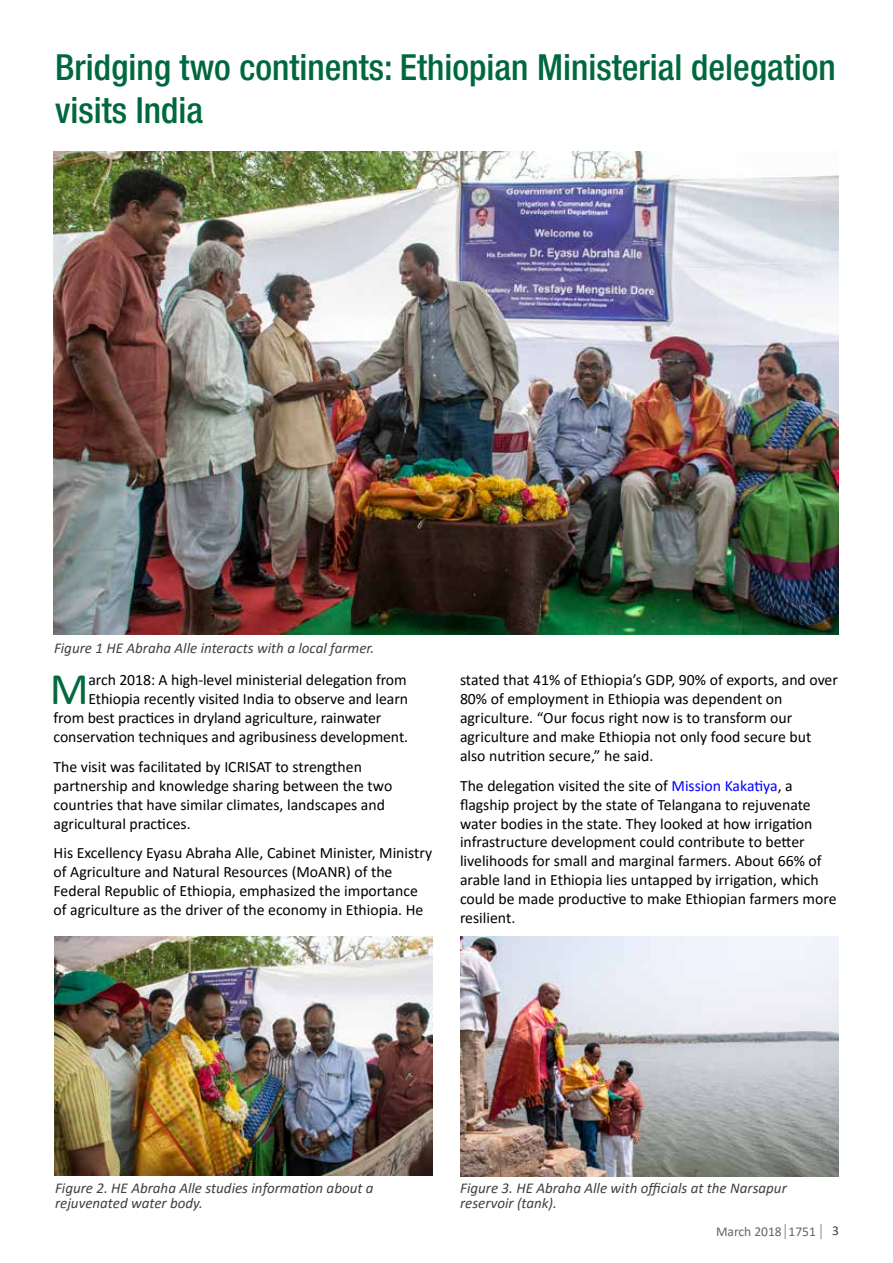
<style>
.page{position:relative;width:893px;height:1263px;background:#fff}
.page>*{position:absolute;margin:0;border:0;box-sizing:border-box;transform-origin:0 0}
.t1{font:45.45px "Calibri";color:#006a3e}
.t2{font:500 condensed 36px/43.2px "Helvetica Neue LT Std";color:#00683f}
.t3{font:15.75px/18.9px "Calibri";color:#000}
.t4{font:italic 15px/15px "Calibri";color:#414042}
.t5{font:13.5px "Calibri";color:#636466}
.s1{color:#00f}
.s2{color:#414042}
</style>
<div class="page">
<svg style="left:785px;top:1224px;width:1px;height:15px"></svg>
<svg style="left:821px;top:1224px;width:1px;height:15px"></svg>
<img style="left:53px;top:152px;width:786px;height:482px">
<img style="left:54px;top:936px;width:379px;height:239px">
<img style="left:460px;top:936px;width:379px;height:240px">
<h2 class="t2" style="left:55px;top:45px;width:782px">Bridging two continents: Ethiopian Ministerial delegation visits India</h2>
<p class="t4" style="left:54px;top:640px;width:322px">Figure 1 HE Abraha Alle interacts with a local farmer.</p>
<h1 class="t1" style="left:50px;top:658px;width:40px">M</h1>
<p class="t3" style="left:88px;top:670px;width:320px">arch 2018: A high-level ministerial delegation from</p>
<p class="t3" style="left:88px;top:689px;width:321px">Ethiopia recently visited India to observe and learn</p>
<p class="t3" style="left:54px;top:708px;width:329px">from best practices in dryland agriculture, rainwater</p>
<p class="t3" style="left:54px;top:727px;width:356px">conservation techniques and agribusiness development.</p>
<p class="t3" style="left:54px;top:757px;width:340px">The visit was facilitated by ICRISAT to strengthen partnership and knowledge sharing between the two countries that have similar climates, landscapes and agricultural practices.</p>
<p class="t3" style="left:54px;top:843px;width:380px">His Excellency Eyasu Abraha Alle, Cabinet Minister, Ministry of Agriculture and Natural Resources (MoANR) of the Federal Republic of Ethiopia, emphasized the importance of agriculture as the driver of the economy in Ethiopia. He</p>
<p class="t3" style="left:460px;top:670px;width:379px">stated that 41% of Ethiopia’s GDP, 90% of exports, and over 80% of employment in Ethiopia was dependent on agriculture. “Our focus right now is to transform our agriculture and make Ethiopia not only food secure but also nutrition secure,” he said.</p>
<p class="t3" style="left:460px;top:776px;width:378px">The delegation visited the site of <span class="s1">Mission Kakatiya</span>, a flagship project by the state of Telangana to rejuvenate water bodies in the state. They looked at how irrigation infrastructure development could contribute to better livelihoods for small and marginal farmers. About 66% of arable land in Ethiopia lies untapped by irrigation, which could be made productive to make Ethiopian farmers more resilient.</p>
<p class="t4" style="left:55px;top:1180px;width:320px">Figure 2. HE Abraha Alle studies information about a rejuvenated water body.</p>
<p class="t4" style="left:460px;top:1180px;width:328px">Figure 3. HE Abraha Alle with officials at the Narsapur reservoir (tank).</p>
<p class="t5" style="left:716px;top:1222px;width:125px">March 2018 1751 <span class="s2">3</span></p>
</div>
